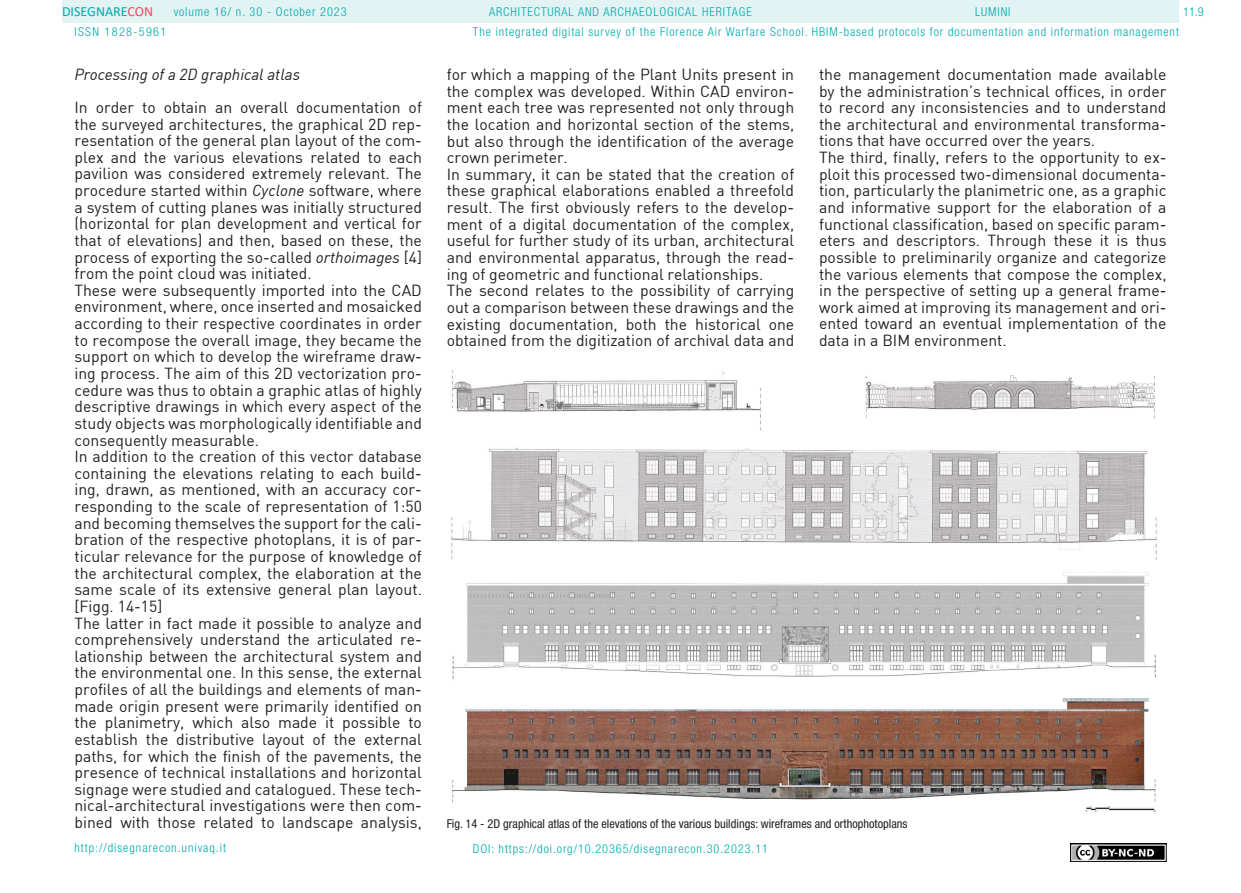
<style>
.page{position:relative;width:1241px;height:893px;background:#fff}
.page>*{position:absolute;margin:0;border:0;box-sizing:border-box;transform-origin:0 0}
.t1{font:15.75px/16.6px "DIN";color:#231f20}
.t2{font:italic 15.75px "DIN";color:#231f20}
.t3{font:14px "Calibri";color:#00aaad}
.t4{font:300 condensed 12.25px "Helvetica Neue LT Std";letter-spacing:.075em;color:#00aaad}
.t5{font:condensed 12.25px "Helvetica Neue LT Std";color:#231f20}
.t6{font:300 condensed 12.25px "Helvetica Neue LT Std";letter-spacing:.11em;color:#00aaad}
.s1{color:#f24862}
.s2{font-style:italic}
</style>
<div class="page">
<div style="left:62px;top:0;width:1116px;height:23px;background:#e2f3f4"></div>
<img style="left:1070px;top:843px;width:96px;height:18px">
<img style="left:451px;top:370px;width:706px;height:442px">
<p class="t3" style="left:62px;top:2px;width:93px">DISEGNARE<span class="s1">CON</span></p>
<p class="t4" style="left:974px;top:5px;width:37px">LUMINI</p>
<p class="t4" style="left:174px;top:5px;width:174px">volume 16/ n. 30 - October 2023</p>
<p class="t4" style="left:489px;top:5px;width:264px">ARCHITECTURAL AND ARCHAEOLOGICAL HERITAGE</p>
<p class="t4" style="left:1182px;top:5px;width:22px">11.9</p>
<p class="t6" style="left:74px;top:24px;width:93px">ISSN 1828-5961</p>
<p class="t4" style="left:473px;top:25px;width:707px">The integrated digital survey of the Florence Air Warfare School. HBIM-based protocols for documentation and information management</p>
<p class="t2" style="left:74px;top:64px;width:227px">Processing of a 2D graphical atlas</p>
<p class="t1" style="left:74px;top:99px;width:349px">In order to obtain an overall documentation of the surveyed architectures, the graphical 2D rep&shy;resentation of the general plan layout of the com&shy;plex and the various elevations related to each pavilion was considered extremely relevant. The procedure started within <span class="s2">Cyclone</span> software, where a system of cutting planes was initially structured (horizontal for plan development and vertical for that of elevations) and then, based on these, the process of exporting the so-called <span class="s2">orthoimages</span> [4] from the point cloud was initiated.<br>These were subsequently imported into the CAD environment, where, once inserted and mosaicked according to their respective coordinates in order to recompose the overall image, they became the support on which to develop the wireframe draw&shy;ing process. The aim of this 2D vectorization pro&shy;cedure was thus to obtain a graphic atlas of highly descriptive drawings in which every aspect of the study objects was morphologically identifiable and consequently measurable.<br>In addition to the creation of this vector database containing the elevations relating to each build&shy;ing, drawn, as mentioned, with an accuracy cor&shy;responding to the scale of representation of 1:50 and becoming themselves the support for the cali&shy;bration of the respective photoplans, it is of par&shy;ticular relevance for the purpose of knowledge of the architectural complex, the elaboration at the same scale of its extensive general plan layout. [Figg. 14-15]<br>The latter in fact made it possible to analyze and comprehensively understand the articulated re&shy;lationship between the architectural system and the environmental one. In this sense, the external profiles of all the buildings and elements of man&shy;made origin present were primarily identified on the planimetry, which also made it possible to establish the distributive layout of the external paths, for which the finish of the pavements, the presence of technical installations and horizontal signage were studied and catalogued. These tech&shy;nical-architectural investigations were then com&shy;bined with those related to landscape analysis,</p>
<p class="t1" style="left:446px;top:66px;width:349px">for which a mapping of the Plant Units present in the complex was developed. Within CAD environ&shy;ment each tree was represented not only through the location and horizontal section of the stems, but also through the identification of the average crown perimeter.<br>In summary, it can be stated that the creation of these graphical elaborations enabled a threefold result. The first obviously refers to the develop&shy;ment of a digital documentation of the complex, useful for further study of its urban, architectural and environmental apparatus, through the read&shy;ing of geometric and functional relationships.<br>The second relates to the possibility of carrying out a comparison between these drawings and the existing documentation, both the historical one obtained from the digitization of archival data and</p>
<p class="t1" style="left:819px;top:66px;width:349px">the management documentation made available by the administration’s technical offices, in order to record any inconsistencies and to understand the architectural and environmental transforma&shy;tions that have occurred over the years.<br>The third, finally, refers to the opportunity to ex&shy;ploit this processed two-dimensional documenta&shy;tion, particularly the planimetric one, as a graphic and informative support for the elaboration of a functional classification, based on specific param&shy;eters and descriptors. Through these it is thus possible to preliminarily organize and categorize the various elements that compose the complex, in the perspective of setting up a general frame&shy;work aimed at improving its management and ori&shy;ented toward an eventual implementation of the data in a BIM environment.</p>
<p class="t5" style="left:446px;top:816px;width:462px">Fig. 14 - 2D graphical atlas of the elevations of the various buildings: wireframes and orthophotoplans</p>
<p class="t4" style="left:74px;top:841px;width:153px">http://disegnarecon.univaq.it</p>
<p class="t4" style="left:473px;top:842px;width:296px">DOI: https://doi.org/10.20365/disegnarecon.30.2023.11</p>
</div>
